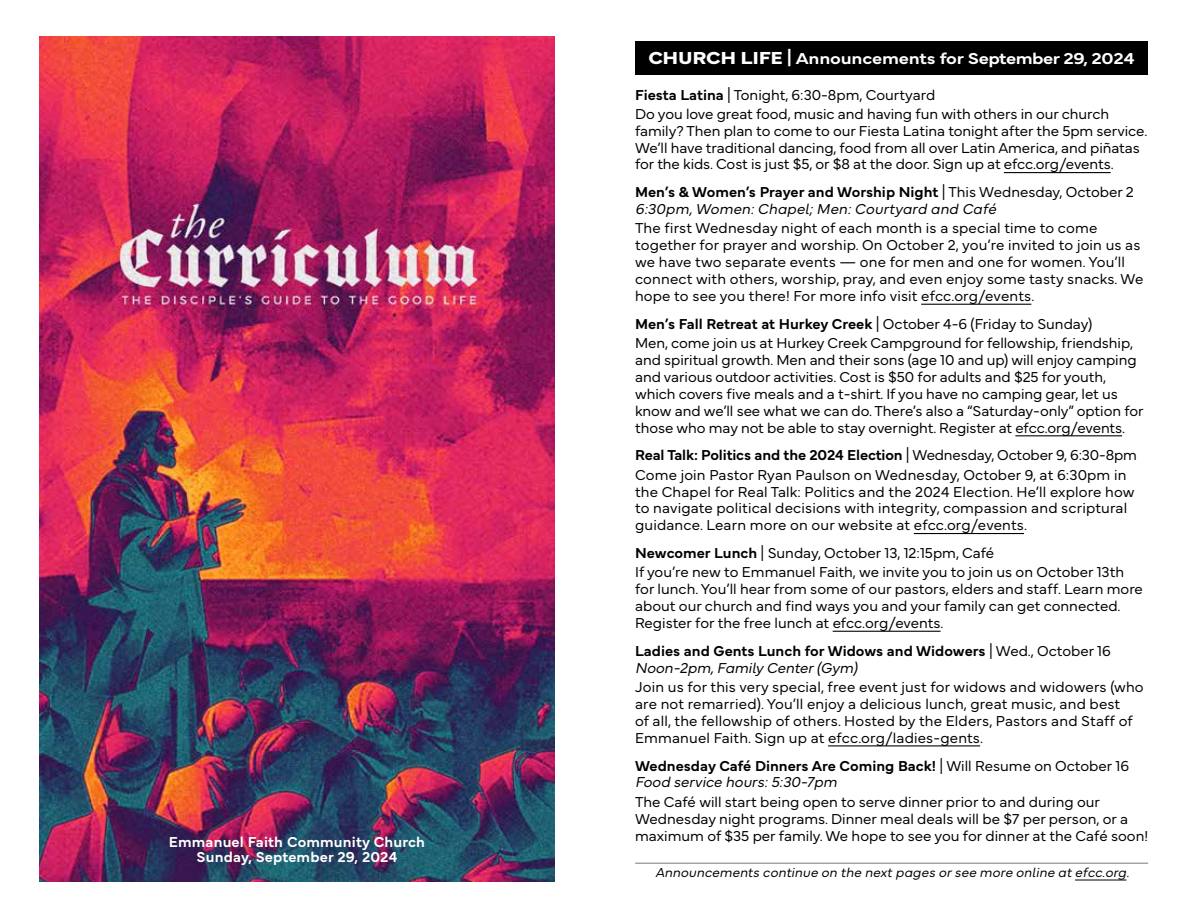
<style>
.page{position:relative;width:1188px;height:918px;background:#fff}
.page>*{position:absolute;margin:0;border:0;box-sizing:border-box;transform-origin:0 0}
.t1{font:600 16.5px "Mundial";letter-spacing:-.01em;color:#fff;scale:1.14 1}
.t2{font:300 15px/17px "Mundial";color:#000}
.t3{font:600 15px/17px "Mundial";color:#000}
.t4{font:italic 300 15px/17px "Mundial";letter-spacing:.01em;color:#000}
.t5{font:600 15px/15px "Mundial";letter-spacing:.01em;color:#fff;text-align:center}
.t6{font:italic 300 13.5px "Mundial";letter-spacing:.01em;color:#000}
.s1{font-weight:700;font-size:18.15px}
.s2{font-weight:600}
.s3{font-weight:600;font-style:normal}
.s4{font-style:normal}
.s5{font-weight:300}
.s6{font-weight:300;font-style:italic}
</style>
<div class="page">
<img style="left:40px;top:36px;width:514px;height:846px">
<div style="left:636px;top:41px;width:512px;height:34px;background:#000"></div>
<hr style="left:635px;top:863px;width:513px;height:1px;background:#77787b">
<hr style="left:1075px;top:880px;width:51px;height:1px;background:#000">
<hr style="left:1004px;top:172px;width:107px;height:1px;background:#000">
<hr style="left:921px;top:304px;width:110px;height:1px;background:#000">
<hr style="left:1015px;top:435px;width:107px;height:1px;background:#000">
<hr style="left:914px;top:533px;width:110px;height:1px;background:#000">
<hr style="left:833px;top:631px;width:108px;height:1px;background:#000">
<hr style="left:828px;top:745px;width:152px;height:1px;background:#000">
<p class="t5" style="left:169px;top:833px;width:258px">Emmanuel Faith Community Church<br>Sunday, September 29, 2024</p>
<p class="t1" style="left:648px;top:45px;width:428px"><span class="s1">CHURCH LIFE</span> | Announcements for September 29, 2024</p>
<p class="t2" style="left:635px;top:83px;width:476px;line-height:19px"><span class="s2">Fiesta Latina</span> | Tonight, 6:30-8pm, Courtyard<br>Do you love great food, music and having fun with others in our church</p>
<p class="t2" style="left:635px;top:121px;width:514px">family? Then plan to come to our Fiesta Latina tonight after the 5pm service.<br>We’ll have traditional dancing, food from all over Latin America, and piñatas for the kids. Cost is just $5, or $8 at the door. Sign up at efcc.org/events.</p>
<p class="t4" style="left:635px;top:182px;width:500px"><span class="s3">Men’s &amp; Women’s Prayer and Worship Night</span> <span class="s4">| This Wednesday, October 2<br></span>6:30pm, Women: Chapel; Men: Courtyard and Café</p>
<p class="t2" style="left:635px;top:218px;width:510px">The first Wednesday night of each month is a special time to come together for prayer and worship. On October 2, you’re invited to join us as we have two separate events — one for men and one for women. You’ll connect with others, worship, pray, and even enjoy some tasty snacks. We hope to see you there! For more info visit efcc.org/events.</p>
<p class="t2" style="left:635px;top:313px;width:500px;line-height:19px"><span class="s2">Men’s Fall Retreat at Hurkey Creek</span> | October 4-6 (Friday to Sunday)<br>Men, come join us at Hurkey Creek Campground for fellowship, friendship,</p>
<p class="t2" style="left:635px;top:350px;width:510px">and spiritual growth. Men and their sons (age 10 and up) will enjoy camping and various outdoor activities. Cost is $50 for adults and $25 for youth, which covers five meals and a t-shirt. If you have no camping gear, let us know and we’ll see what we can do. There’s also a “Saturday-only” option for those who may not be able to stay overnight. Register at efcc.org/events.</p>
<p class="t2" style="left:635px;top:444px;width:504px;line-height:19px"><span class="s2">Real Talk: Politics and the 2024 Election</span> | Wednesday, October 9, 6:30-8pm<br>Come join Pastor Ryan Paulson on Wednesday, October 9, at 6:30pm in</p>
<p class="t2" style="left:635px;top:482px;width:501px">the Chapel for Real Talk: Politics and the 2024 Election. He’ll explore how to navigate political decisions with integrity, compassion and scriptural guidance. Learn more on our website at efcc.org/events.</p>
<p class="t2" style="left:635px;top:542px;width:491px;line-height:19px"><span class="s2">Newcomer Lunch</span> | Sunday, October 13, 12:15pm, Café<br>If you’re new to Emmanuel Faith, we invite you to join us on October 13th</p>
<p class="t2" style="left:635px;top:579px;width:509px">for lunch. You’ll hear from some of our pastors, elders and staff. Learn more about our church and find ways you and your family can get connected.<br>Register for the free lunch at efcc.org/events.</p>
<p class="t3" style="left:635px;top:641px;width:477px">Ladies and Gents Lunch for Widows and Widowers <span class="s5">| Wed., October 16<br></span><span class="s6">Noon-2pm, Family Center (Gym)</span></p>
<p class="t2" style="left:635px;top:677px;width:510px">Join us for this very special, free event just for widows and widowers (who are not remarried). You’ll enjoy a delicious lunch, great music, and best<br>of all, the fellowship of others. Hosted by the Elders, Pastors and Staff of Emmanuel Faith. Sign up at efcc.org/ladies-gents.</p>
<p class="t3" style="left:635px;top:756px;width:495px">Wednesday Café Dinners Are Coming Back! <span class="s5">| Will Resume on October 16<br></span><span class="s6">Food service hours: 5:30-7pm</span></p>
<p class="t2" style="left:635px;top:792px;width:515px">The Café will start being open to serve dinner prior to and during our<br>Wednesday night programs. Dinner meal deals will be $7 per person, or a maximum of $35 per family. We hope to see you for dinner at the Café soon!</p>
<p class="t6" style="left:655px;top:862px;width:475px">Announcements continue on the next pages or see more online at efcc.org.</p>
</div>
